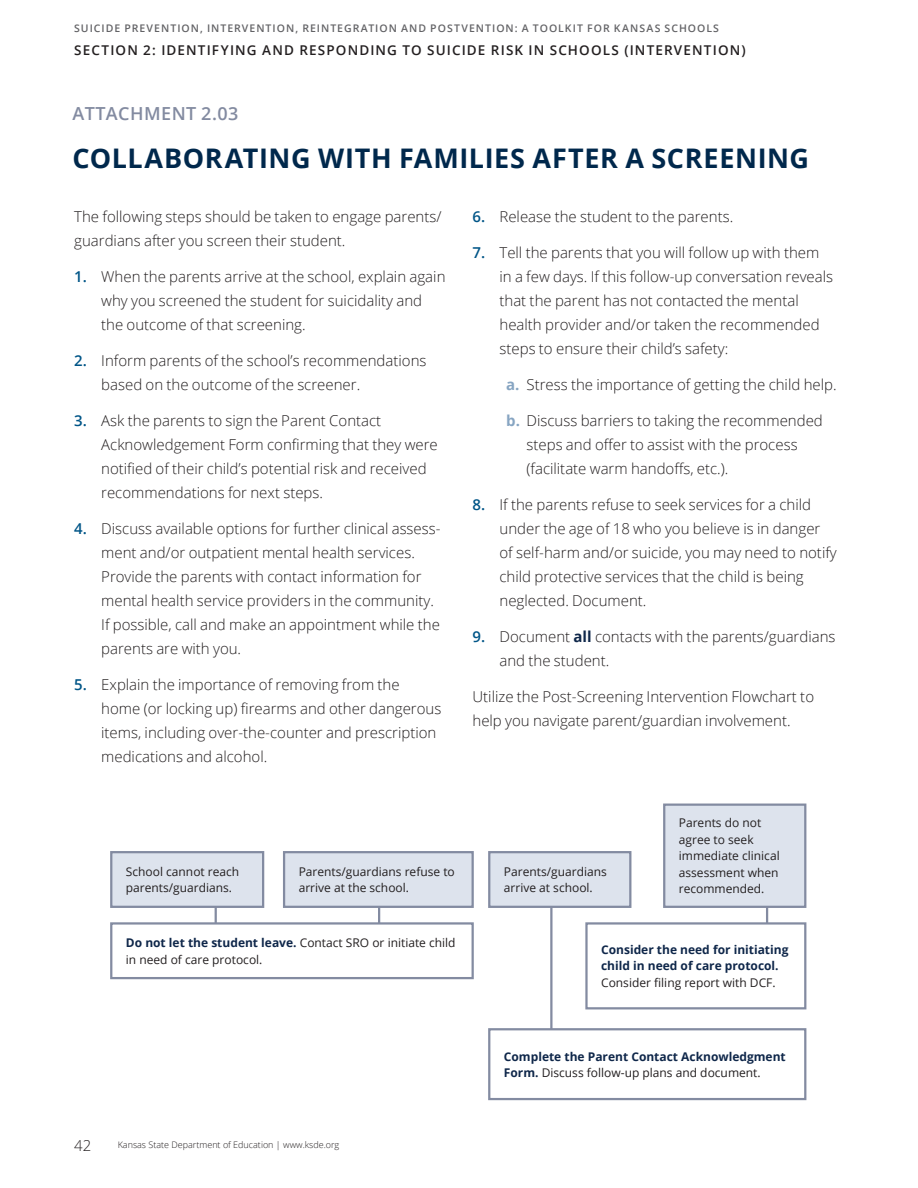
<style>
.page{position:relative;width:918px;height:1188px;background:#fff}
.page>*{position:absolute;margin:0;border:0;box-sizing:border-box;transform-origin:0 0}
.Attachment_title{font:700 27px "Open Sans";letter-spacing:.025em;color:#00284c}
.Attachment_header{font:600 18px "Open Sans";letter-spacing:.025em;color:#838ba1}
.Body_text{font:300 15px/24px "Open Sans";color:#231f20}
.t1{font:600 13.5px "Open Sans";letter-spacing:.085em;color:#231f20}
.t2{font:12px/16.5px "Open Sans";color:#231f20}
.t3{font:700 12px/16.5px "Open Sans";color:#0f274a}
.t4{font:600 10.5px "Open Sans";letter-spacing:.095em;color:#636366}
.t5{font:300 9px "Open Sans";color:#231f20}
.s1{font-weight:600;color:#005587}
.s2{font-weight:700;color:#87a5c2}
.s3{font-weight:700;color:#0f274a}
.s4{font-weight:400;color:#231f20}
</style>
<div class="page">
<hr style="left:215px;top:905px;width:2px;height:21px;background:#838ba1">
<hr style="left:378px;top:905px;width:2px;height:21px;background:#838ba1">
<hr style="left:766px;top:905px;width:2px;height:21px;background:#838ba1">
<hr style="left:550px;top:905px;width:3px;height:135px;background:#838ba1">
<div style="left:111px;top:852px;width:152px;height:55px;background:#dde3ed"></div>
<div style="left:110px;top:851px;width:154px;height:57px;border:2px solid #838ba1"></div>
<div style="left:110px;top:922px;width:364px;height:57px;border:2px solid #838ba1"></div>
<div style="left:585px;top:922px;width:221px;height:87px;border:2px solid #838ba1"></div>
<div style="left:489px;top:1029px;width:316px;height:70px;background:#fff"></div>
<div style="left:488px;top:1028px;width:318px;height:72px;border:2px solid #838ba1"></div>
<div style="left:489px;top:852px;width:141px;height:55px;background:#dde3ed"></div>
<div style="left:488px;top:851px;width:143px;height:57px;border:2px solid #838ba1"></div>
<div style="left:664px;top:805px;width:141px;height:102px;background:#dde3ed"></div>
<div style="left:663px;top:804px;width:143px;height:104px;border:2px solid #838ba1"></div>
<div style="left:284px;top:852px;width:189px;height:55px;background:#dde3ed"></div>
<div style="left:283px;top:851px;width:191px;height:57px;border:2px solid #838ba1"></div>
<p class="t4" style="left:74px;top:21px;width:646px">SUICIDE PREVENTION, INTERVENTION, REINTEGRATION AND POSTVENTION: A TOOLKIT FOR KANSAS SCHOOLS</p>
<p class="t1" style="left:74px;top:41px;width:19px">SECTION</p>
<p class="t1" style="left:143px;top:41px;width:34px">2: IDENTIFYING</p>
<p class="t1" style="left:262px;top:41px;width:12px">AND</p>
<p class="t1" style="left:299px;top:41px;width:21px">RESPONDING</p>
<p class="t1" style="left:402px;top:41px;width:43px">TO SUICIDE</p>
<p class="t1" style="left:491px;top:41px;width:18px">RISK</p>
<p class="t1" style="left:529px;top:41px;width:41px">IN SCHOOLS</p>
<p class="t1" style="left:624px;top:41px;width:21px">(INTERVENTION</p>
<p class="t1" style="left:741px;top:41px;width:6px">)</p>
<p class="Attachment_header" style="left:72px;top:101px;width:168px">ATTACHMENT 2.03</p>
<p class="Attachment_title" style="left:72px;top:139px;width:738px">COLLABORATING WITH FAMILIES AFTER A SCREENING</p>
<p class="Body_text" style="left:74px;top:204px;width:369px">The following steps should be taken to engage parents/ guardians after you screen their student.</p>
<p class="Body_text" style="left:101px;top:264px;width:346px;text-indent:-27px"><span class="s1">1.</span> When the parents arrive at the school, explain again why you screened the student for suicidality and the outcome of that screening.</p>
<p class="Body_text" style="left:101px;top:348px;width:327px;text-indent:-27px"><span class="s1">2.</span> Inform parents of the school’s recommendations based on the outcome of the screener.</p>
<p class="Body_text" style="left:101px;top:408px;width:338px;text-indent:-27px"><span class="s1">3.</span> Ask the parents to sign the Parent Contact Acknowledgement Form confirming that they were notified of their child’s potential risk and received recommendations for next steps.</p>
<p class="Body_text" style="left:101px;top:516px;width:341px;text-indent:-27px"><span class="s1">4.</span> Discuss available options for further clinical assess&shy;ment and/or outpatient mental health services.<br>Provide the parents with contact information for mental health service providers in the community.<br>If possible, call and make an appointment while the parents are with you.</p>
<p class="Body_text" style="left:101px;top:672px;width:342px;text-indent:-27px"><span class="s1">5.</span> Explain the importance of removing from the home (or locking up) firearms and other dangerous items, including over-the-counter and prescription medications and alcohol.</p>
<p class="Body_text" style="left:472px;top:204px;width:262px"><span class="s1">6.</span> Release the student to the parents.</p>
<p class="Body_text" style="left:500px;top:240px;width:335px;text-indent:-27px"><span class="s1">7.</span> Tell the parents that you will follow up with them in a few days. If this follow-up conversation reveals that the parent has not contacted the mental health provider and/or taken the recommended steps to ensure their child’s safety:</p>
<p class="Body_text" style="left:506px;top:372px;width:332px"><span class="s2">a.</span> Stress the importance of getting the child help.</p>
<p class="Body_text" style="left:526px;top:408px;width:298px;text-indent:-20px"><span class="s2">b.</span> Discuss barriers to taking the recommended steps and offer to assist with the process (facilitate warm handoffs, etc.).</p>
<p class="Body_text" style="left:500px;top:492px;width:339px;text-indent:-27px"><span class="s1">8.</span> If the parents refuse to seek services for a child under the age of 18 who you believe is in danger of self-harm and/or suicide, you may need to notify child protective services that the child is being neglected. Document.</p>
<p class="Body_text" style="left:500px;top:624px;width:338px;text-indent:-27px"><span class="s1">9.</span> Document <span class="s3">all</span> contacts with the parents/guardians and the student.</p>
<p class="Body_text" style="left:472px;top:684px;width:343px">Utilize the Post-Screening Intervention Flowchart to help you navigate parent/guardian involvement.</p>
<p class="t2" style="left:126px;top:863px;width:115px">School cannot reach parents/guardians.</p>
<p class="t2" style="left:299px;top:863px;width:158px">Parents/guardians refuse to arrive at the school.</p>
<p class="t2" style="left:504px;top:863px;width:104px">Parents/guardians arrive at school.</p>
<p class="t2" style="left:679px;top:814px;width:102px">Parents do not agree to seek immediate clinical assessment when recommended.</p>
<p class="t2" style="left:126px;top:934px;width:331px"><span class="s3">Do not let the student leave.</span> Contact SRO or initiate child in need of care protocol.</p>
<p class="t3" style="left:601px;top:941px;width:189px">Consider the need for initiating child in need of care protocol.<br><span class="s4">Consider filing report with DCF.</span></p>
<p class="Body_text" style="left:74px;top:1133px;width:19px">42</p>
<p class="t5" style="left:118px;top:1139px;width:223px">Kansas State Department of Education | www.ksde.org</p>
<p class="t3" style="left:504px;top:1048px;width:283px">Complete the Parent Contact Acknowledgment<br>Form. <span class="s4">Discuss follow-up plans and document.</span></p>
</div>
